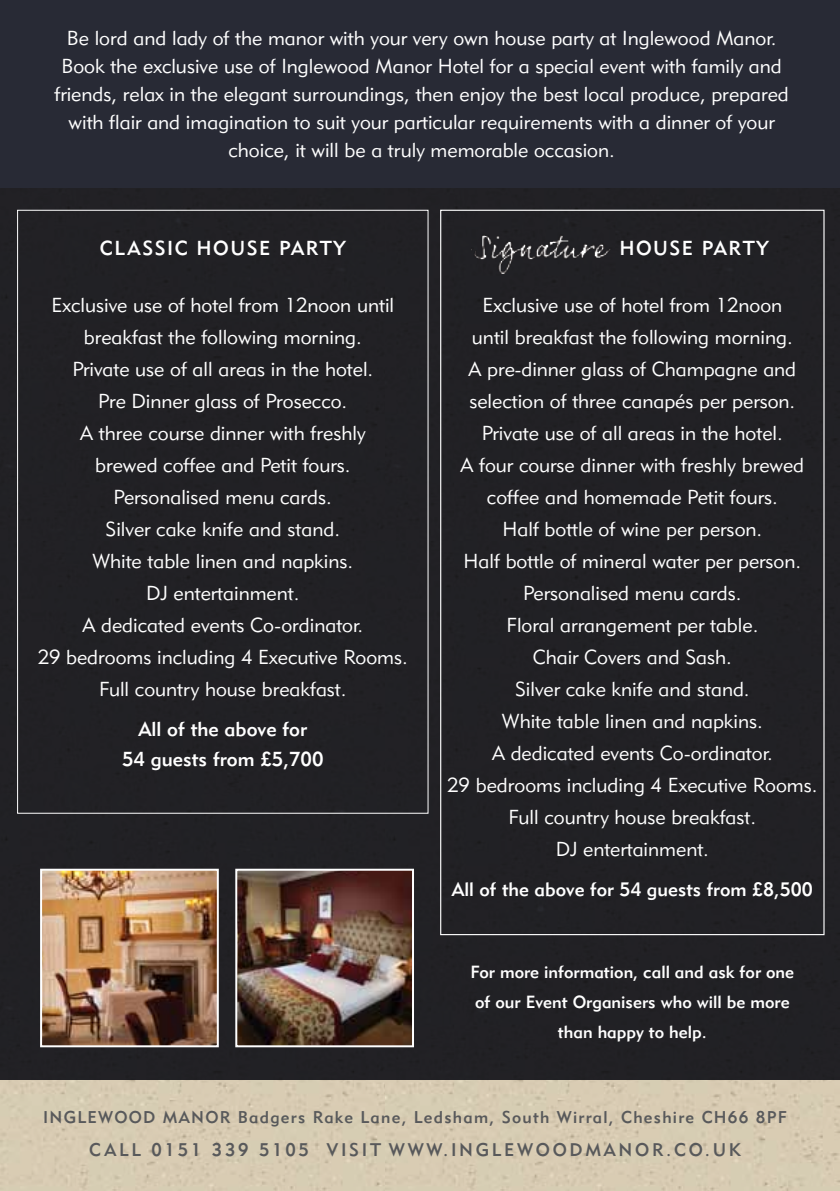
<style>
.page{position:relative;width:840px;height:1191px;background:#fff}
.page>*{position:absolute;margin:0;border:0;box-sizing:border-box;transform-origin:0 0}
.t1{font:20px/32px "Geometric 415 BT Lite A";color:#fff;text-align:center}
.t2{font:20px/30px "Geometric 415 BT Medium A";letter-spacing:.01em;color:#fff;text-align:center}
.t3{font:20px "Geometric 415 BT Medium A";letter-spacing:.075em;color:#fff}
.t4{font:19.2px "Geometric 415 BT Medium A";color:#fff}
.t5{font:18.2px "Geometric 415 BT Medium A";letter-spacing:.15em;color:#58595b}
.t6{font:17.4px/30px "Geometric 415 BT Medium A";color:#fff;text-align:center}
.t7{font:16.8px "Geometric 415 BT Medium A";letter-spacing:.075em;color:#58595b}
</style>
<div class="page">
<div style="left:0;top:1079px;width:385px;height:112px;background:#d8ccb3"></div>
<div style="left:385px;top:1079px;width:454px;height:112px;background:#d7ccb3"></div>
<div style="left:0;top:146px;width:839px;height:933px;background:#212125"></div>
<div style="left:0;top:0;width:838px;height:187px;background:#282a35"></div>
<img style="left:43px;top:871px;width:173px;height:173px">
<div style="left:40px;top:868px;width:179px;height:179px;border:2px solid #fff"></div>
<img style="left:238px;top:871px;width:173px;height:173px">
<div style="left:235px;top:868px;width:179px;height:179px;border:2px solid #fff"></div>
<img style="left:471px;top:235px;width:140px;height:38px">
<p class="t1" style="left:54px;top:24px;width:735px;line-height:28px">Be lord and lady of the manor with your very own house party at Inglewood Manor.<br>Book the exclusive use of Inglewood Manor Hotel for a special event with family and friends, relax in the elegant surroundings, then enjoy the best local produce, prepared with flair and imagination to suit your particular requirements with a dinner of your choice, it will be a truly memorable occasion.</p>
<p class="t3" style="left:100px;top:236px;width:247px">CLASSIC HOUSE PARTY</p>
<p class="t1" style="left:38px;top:288px;width:371px">Exclusive use of hotel from 12noon until breakfast the following morning.<br>Private use of all areas in the hotel.<br>Pre Dinner glass of Prosecco.<br>A three course dinner with freshly<br>brewed coffee and Petit fours.<br>Personalised menu cards.<br>Silver cake knife and stand.<br>White table linen and napkins.<br>DJ entertainment.<br>A dedicated events Co-ordinator.<br>29 bedrooms including 4 Executive Rooms.<br>Full country house breakfast.</p>
<p class="t2" style="left:122px;top:713px;width:203px">All of the above for<br>54 guests from £5,700</p>
<p class="t3" style="left:619px;top:236px;width:150px">HOUSE PARTY</p>
<p class="t1" style="left:447px;top:288px;width:371px">Exclusive use of hotel from 12noon<br>until breakfast the following morning.<br>A pre-dinner glass of Champagne and selection of three canapés per person.<br>Private use of all areas in the hotel.<br>A four course dinner with freshly brewed coffee and homemade Petit fours.<br>Half bottle of wine per person.<br>Half bottle of mineral water per person.<br>Personalised menu cards.<br>Floral arrangement per table.<br>Chair Covers and Sash.<br>Silver cake knife and stand.<br>White table linen and napkins.<br>A dedicated events Co-ordinator.<br>29 bedrooms including 4 Executive Rooms.<br>Full country house breakfast.<br>DJ entertainment.</p>
<p class="t4" style="left:451px;top:877px;width:362px">All of the above for 54 guests from £8,500</p>
<p class="t6" style="left:470px;top:956px;width:325px">For more information, call and ask for one of our Event Organisers who will be more than happy to help.</p>
<p class="t7" style="left:43px;top:1107px;width:745px">INGLEWOOD MANOR Badgers Rake Lane, Ledsham, South Wirral, Cheshire CH66 8PF</p>
<p class="t5" style="left:89px;top:1139px;width:652px">CALL 0151 339 5105 VISIT WWW.INGLEWOODMANOR.CO.UK</p>
</div>
